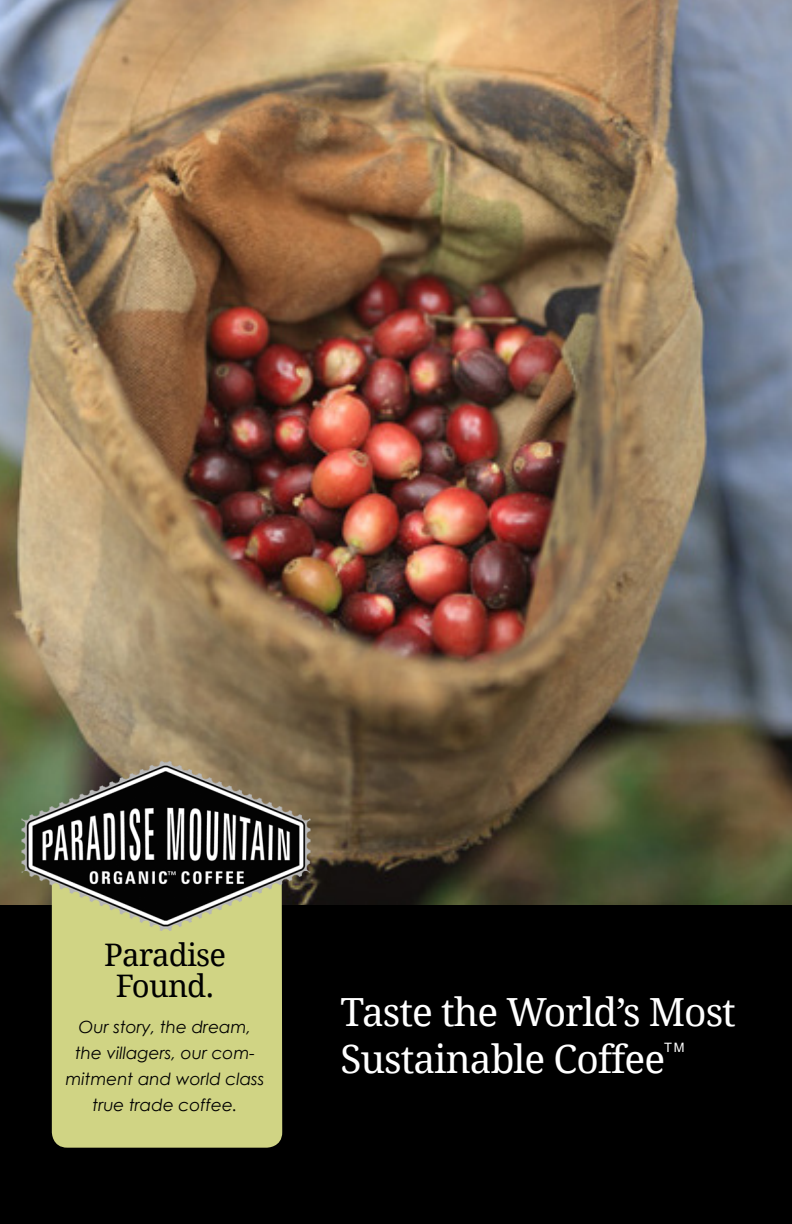
<style>
.page{position:relative;width:792px;height:1224px;background:#fff}
.page>*{position:absolute;margin:0;border:0;box-sizing:border-box;transform-origin:0 0}
.t1{font:38.8px/46.6px "Droid Serif";letter-spacing:-.025em;color:#fff}
.t2{font:31px/31px "Droid Serif";letter-spacing:-.025em;color:#000;text-align:center}
.t3{font:italic 16.8px/25.8px "Century Gothic";color:#000;text-align:center}
.t4{font:13px "Arial";color:#fff}
</style>
<div class="page">
<img style="left:0;top:0;width:792px;height:905px">
<div style="left:0;top:905px;width:792px;height:319px;background:#000"></div>
<div style="left:52px;top:930px;width:230px;height:218px;background:#d0d484"></div>
<img style="left:22px;top:760px;width:288px;height:170px">
<h2 class="t2" style="left:104px;top:939px;width:123px">Paradise<br>Found.</h2>
<p class="t3" style="left:66px;top:1014px;width:200px">Our story, the dream, the villagers, our com&shy;mitment and world class true trade coffee.</p>
<h1 class="t1" style="left:340px;top:988px;width:397px">Taste the World’s Most<br>Sustainable Coffee</h1>
<p class="t4" style="left:664px;top:1039px;width:22px">TM</p>
</div>
